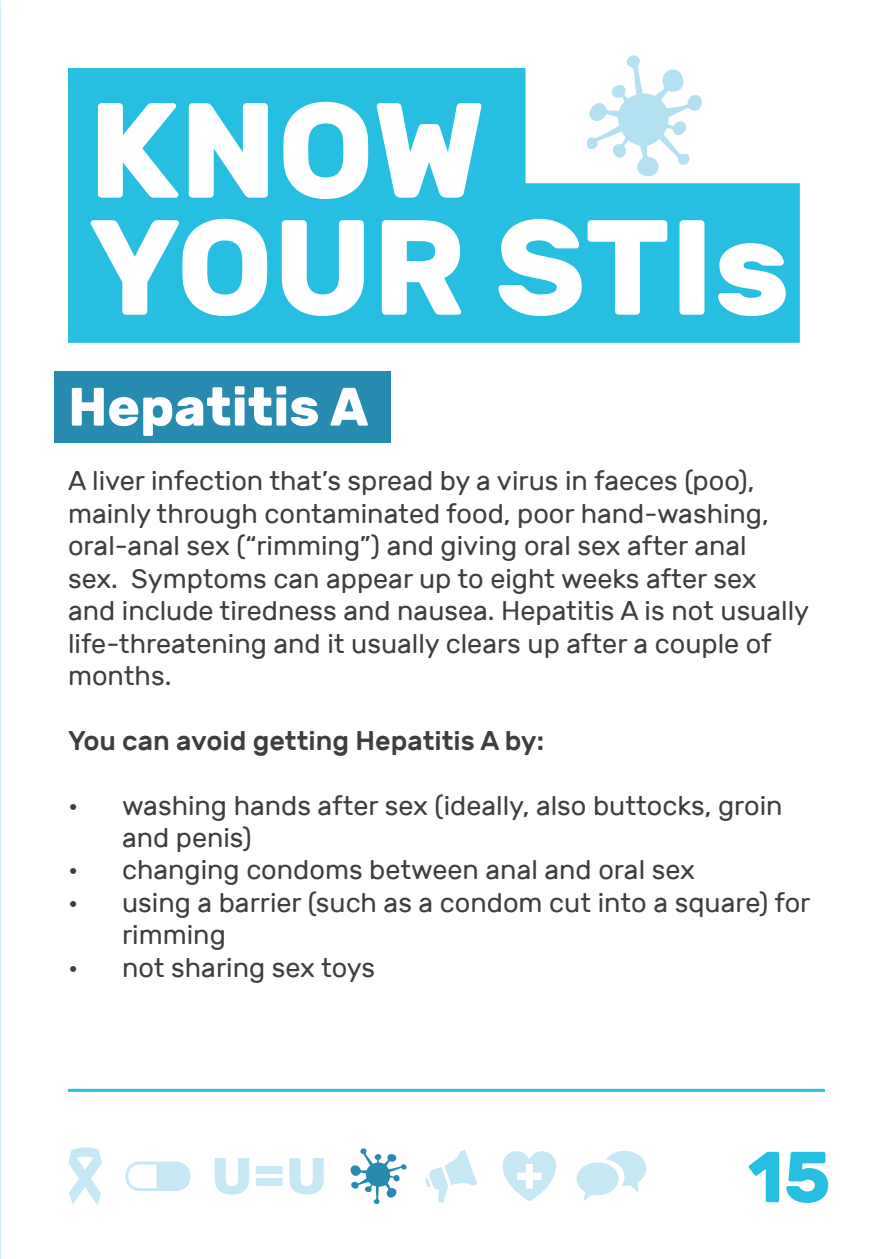
<style>
.page{position:relative;width:893px;height:1259px;background:#fff}
.page>*{position:absolute;margin:0;border:0;box-sizing:border-box;transform-origin:0 0}
.t1{font:700 135px "Rubik";color:#fff}
.t2{font:700 72px "Rubik";color:#26bee1}
.t3{font:700 54px "Rubik";color:#fff}
.t4{font:27px/32.4px "Rubik";color:#3e3e3f}
.t5{font:500 27px "Rubik";color:#3e3e3f}
</style>
<div class="page">
<div style="left:54px;top:372px;width:337px;height:71px;background:#268baf"></div>
<svg style="left:68px;top:68px;width:732px;height:275px;background:#3cc4e4"></svg>
<svg style="left:586px;top:55px;width:117px;height:122px"></svg>
<hr style="left:68px;top:1089px;width:757px;height:3px;background:#26bee1">
<svg style="left:68px;top:1147px;width:34px;height:58px"></svg>
<svg style="left:502px;top:1151px;width:54px;height:50px"></svg>
<svg style="left:350px;top:1148px;width:57px;height:56px"></svg>
<svg style="left:125px;top:1161px;width:65px;height:30px"></svg>
<svg style="left:425px;top:1150px;width:52px;height:53px"></svg>
<svg style="left:289px;top:1158px;width:35px;height:36px"></svg>
<div style="left:256px;top:1166px;width:26px;height:8px;background:#c6e8f5"></div>
<div style="left:256px;top:1178px;width:26px;height:8px;background:#c6e8f5"></div>
<svg style="left:215px;top:1158px;width:34px;height:36px"></svg>
<svg style="left:577px;top:1151px;width:69px;height:50px"></svg>
<p class="t1" style="left:88px;top:71px;width:398px">KNOW</p>
<p class="t1" style="left:88px;top:188px;width:703px">YOUR STIs</p>
<p class="t3" style="left:68px;top:375px;width:302px">Hepatitis A</p>
<p class="t4" style="left:68px;top:465px;width:743px">A liver infection that’s spread by a virus in faeces (poo), mainly through contaminated food, poor hand-washing, oral-anal sex (“rimming”) and giving oral sex after anal<br>sex. Symptoms can appear up to eight weeks after sex and include tiredness and nausea. Hepatitis A is not usually life-threatening and it usually clears up after a couple of months.</p>
<p class="t5" style="left:68px;top:725px;width:478px">You can avoid getting Hepatitis A by:</p>
<p class="t4" style="left:122px;top:789px;width:662px;text-indent:-54px">• washing hands after sex (ideally, also buttocks, groin and penis)</p>
<p class="t4" style="left:68px;top:854px;width:628px">• changing condoms between anal and oral sex</p>
<p class="t4" style="left:122px;top:887px;width:690px;text-indent:-54px">• using a barrier (such as a condom cut into a square) for rimming</p>
<p class="t4" style="left:68px;top:951px;width:309px">• not sharing sex toys</p>
<h2 class="t2" style="left:748px;top:1135px;width:85px">15</h2>
</div>
